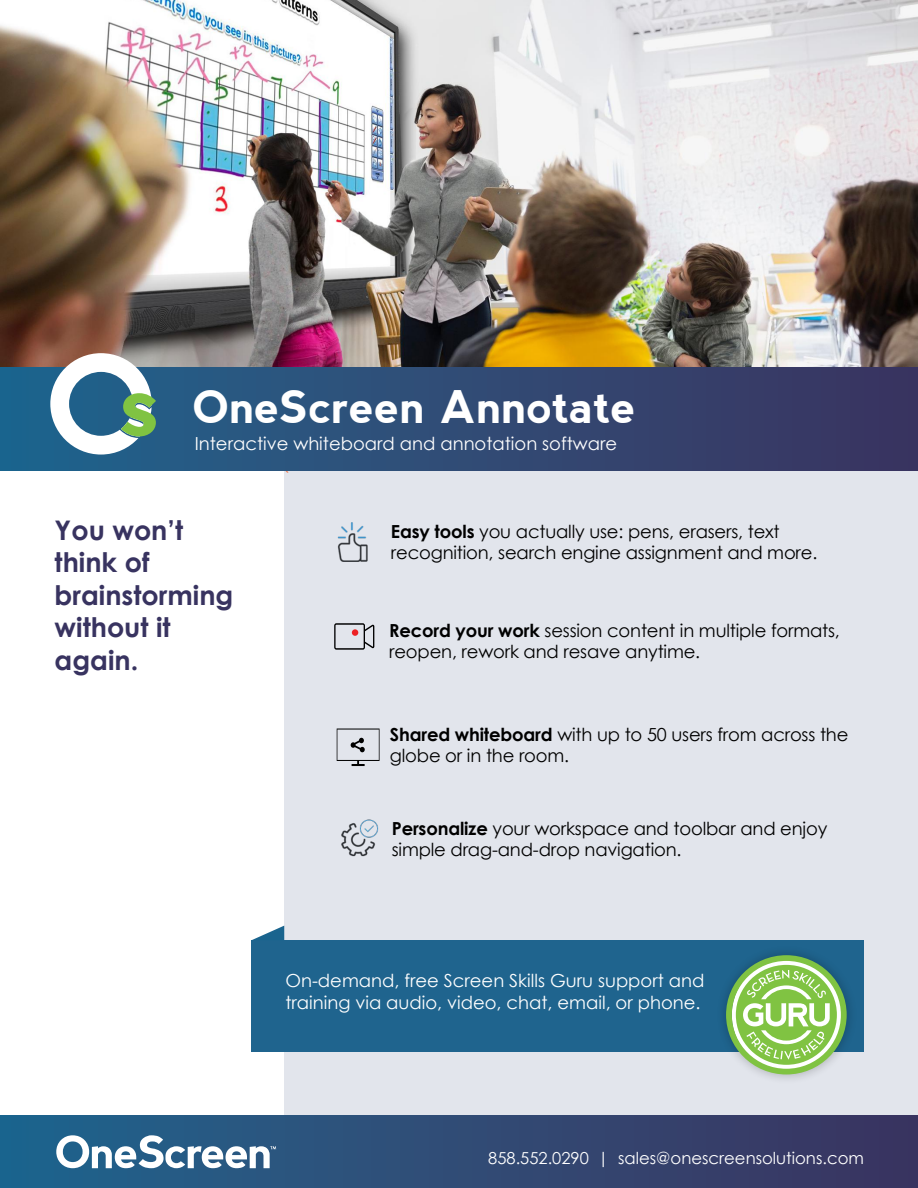
<style>
.page{position:relative;width:918px;height:1188px;background:#fff}
.page>*{position:absolute;margin:0;border:0;box-sizing:border-box;transform-origin:0 0}
.t1{font:700 45px "nevis";color:#fff}
.t2{font:700 27px/32.4px "Century Gothic";color:#383360}
.t3{font:18px/21px "Century Gothic";letter-spacing:-.01em;color:#000}
.t4{font:18px/21.6px "Century Gothic";color:#fff}
.t5{font:16.5px "Century Gothic";color:#fff}
.t6{font:16.5px "Century Gothic";color:#f37443}
.s1{font-weight:700}
</style>
<div class="page">
<div style="left:284px;top:471px;width:634px;height:653px;background:#e2e5ec"></div>
<img style="left:0;top:0;width:918px;height:367px">
<div style="left:0;top:1116px;width:918px;height:72px;background:linear-gradient(to right,#20658e,#3d335f)"></div>
<svg style="left:56px;top:1135px;width:220px;height:33px"></svg>
<div style="left:0;top:367px;width:918px;height:104px;background:linear-gradient(to right,#20658d,#3d335f)"></div>
<svg style="left:50px;top:353px;width:106px;height:102px"></svg>
<div style="left:252px;top:940px;width:612px;height:111px;background:#1f648e"></div>
<svg style="left:252px;top:926px;width:32px;height:14px"></svg>
<img style="left:341px;top:819px;width:38px;height:38px">
<div style="left:716px;top:945px;width:141px;height:140px;background:#000;opacity:.25"></div>
<svg style="left:726px;top:955px;width:121px;height:119px"></svg>
<img style="left:337px;top:522px;width:31px;height:40px">
<svg style="left:334px;top:623px;width:40px;height:27px"></svg>
<div style="left:352px;top:629px;width:6px;height:7px;background:#ed2124;border-radius:50%"></div>
<svg style="left:337px;top:729px;width:43px;height:37px"></svg>
<h1 class="t1" style="left:193px;top:381px;width:444px">OneScreen Annotate</h1>
<p class="t4" style="left:195px;top:433px;width:424px">Interactive whiteboard and annotation software</p>
<h2 class="t2" style="left:55px;top:513px;width:180px">You won’t think of brainstorming without it again.</h2>
<p class="t6" style="left:284px;top:466px;width:8px">`</p>
<p class="t3" style="left:391px;top:521px;width:428px"><span class="s1">Easy tools</span> you actually use: pens, erasers, text recognition, search engine assignment and more.</p>
<p class="t3" style="left:389px;top:619px;width:452px"><span class="s1">Record your work</span> session content in multiple formats, reopen, rework and resave anytime.</p>
<p class="t3" style="left:390px;top:724px;width:460px"><span class="s1">Shared whiteboard</span> with up to 50 users from across the globe or in the room.</p>
<p class="t3" style="left:392px;top:818px;width:437px"><span class="s1">Personalize</span> your workspace and toolbar and enjoy simple drag-and-drop navigation.</p>
<p class="t4" style="left:285px;top:970px;width:421px">On-demand, free Screen Skills Guru support and training via audio, video, chat, email, or phone.</p>
<p class="t5" style="left:488px;top:1147px;width:377px">858.552.0290 | sales@onescreensolutions.com</p>
</div>
